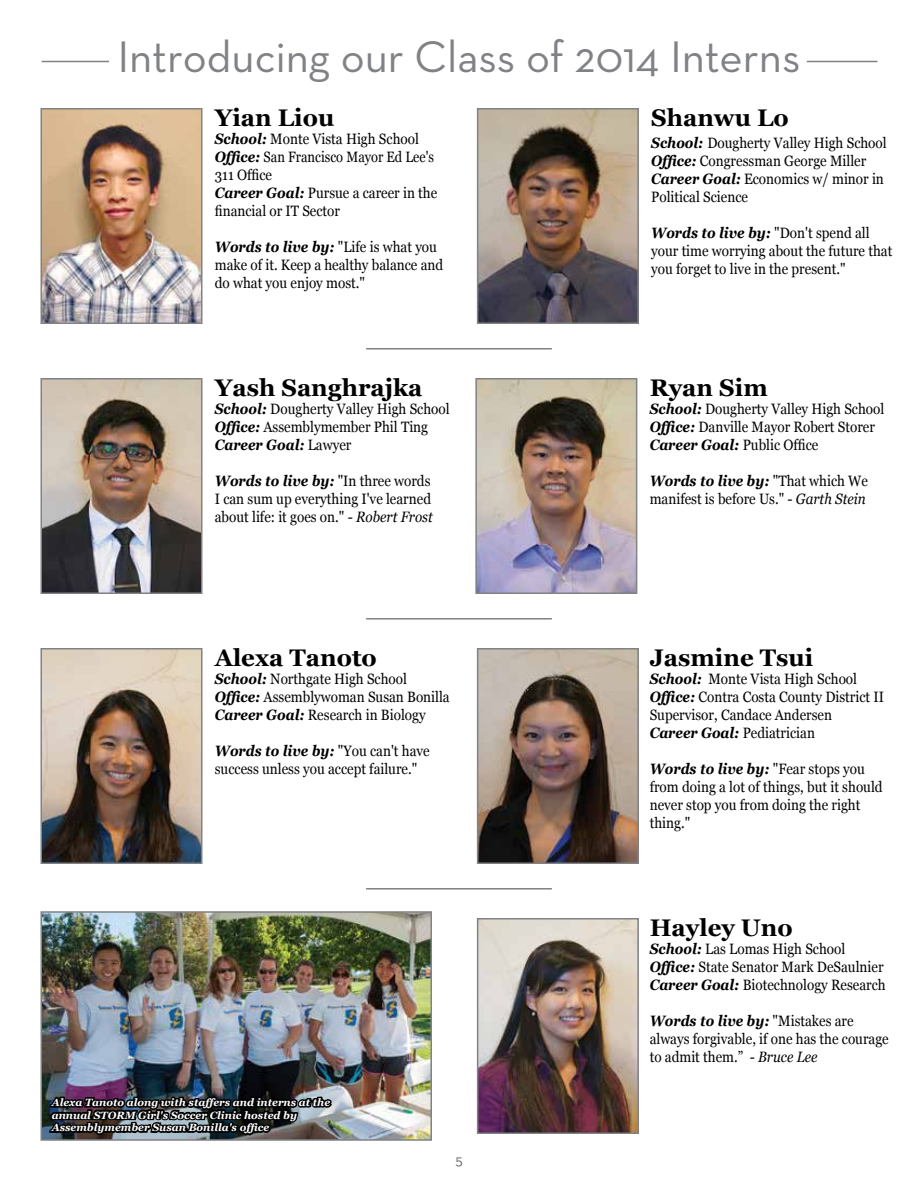
<style>
.page{position:relative;width:918px;height:1188px;background:#fff}
.page>*{position:absolute;margin:0;border:0;box-sizing:border-box;transform-origin:0 0}
.t1{font:45px "Neutra Text";color:#808285}
.t2{font:700 24px "Georgia";color:#000}
.t3{font:15px/18px "Georgia";color:#000;scale:.9 1}
.t4{font:15px "Neutra Text";color:#636466}
.t5{font:italic 700 10.5px/12.6px "Georgia";color:#fff}
.s1{font-weight:700;font-style:italic}
.s2{font-style:italic}
</style>
<div class="page">
<img style="left:43px;top:381px;width:156px;height:210px">
<div style="left:40px;top:378px;width:162px;height:216px;border:2px solid #808285"></div>
<img style="left:478px;top:381px;width:156px;height:210px">
<div style="left:475px;top:378px;width:162px;height:216px;border:2px solid #808285"></div>
<img style="left:43px;top:651px;width:156px;height:210px">
<div style="left:40px;top:648px;width:162px;height:216px;border:2px solid #808285"></div>
<img style="left:480px;top:111px;width:156px;height:210px">
<div style="left:477px;top:108px;width:162px;height:216px;border:2px solid #808285"></div>
<img style="left:480px;top:921px;width:156px;height:210px">
<div style="left:477px;top:918px;width:162px;height:216px;border:2px solid #808285"></div>
<img style="left:480px;top:651px;width:156px;height:210px">
<div style="left:477px;top:648px;width:162px;height:216px;border:2px solid #808285"></div>
<img style="left:43px;top:111px;width:156px;height:210px">
<div style="left:40px;top:108px;width:162px;height:216px;border:2px solid #808285"></div>
<hr style="left:366px;top:348px;width:186px;height:2px;background:#808285">
<hr style="left:366px;top:618px;width:186px;height:2px;background:#808285">
<hr style="left:366px;top:888px;width:186px;height:2px;background:#808285">
<hr style="left:42px;top:61px;width:67px;height:1px;background:#808285">
<hr style="left:807px;top:61px;width:71px;height:1px;background:#808285">
<img style="left:43px;top:914px;width:386px;height:224px">
<div style="left:40px;top:911px;width:392px;height:230px;border:2px solid #808285"></div>
<img style="left:47px;top:1068px;width:287px;height:73px">
<h1 class="t1" style="left:117px;top:29px;width:685px">Introducing our Class of 2014 Interns</h1>
<h2 class="t2" style="left:215px;top:102px;width:121px">Yian Liou</h2>
<p class="t3" style="left:215px;top:130px;width:249px"><span class="s1">School:</span> Monte Vista High School<br><span class="s1">Office:</span> San Francisco Mayor Ed Lee's<br>311 Office<br><span class="s1">Career Goal:</span> Pursue a career in the financial or IT Sector</p>
<p class="t3" style="left:215px;top:238px;width:255px"><span class="s1">Words to live by:</span> "Life is what you make of it. Keep a healthy balance and do what you enjoy most."</p>
<h2 class="t2" style="left:215px;top:372px;width:209px">Yash Sanghrajka</h2>
<p class="t3" style="left:215px;top:400px;width:262px"><span class="s1">School:</span> Dougherty Valley High School<br><span class="s1">Office:</span> Assemblymember Phil Ting<br><span class="s1">Career Goal:</span> Lawyer</p>
<p class="t3" style="left:215px;top:472px;width:244px"><span class="s1">Words to live by:</span> "In three words<br>I can sum up everything I've learned about life: it goes on." <span class="s2">- Robert Frost</span></p>
<h2 class="t2" style="left:215px;top:642px;width:164px">Alexa Tanoto</h2>
<p class="t3" style="left:215px;top:670px;width:263px"><span class="s1">School:</span> Northgate High School<br><span class="s1">Office:</span> Assemblywoman Susan Bonilla<br><span class="s1">Career Goal:</span> Research in Biology</p>
<p class="t3" style="left:215px;top:742px;width:240px"><span class="s1">Words to live by:</span> "You can't have success unless you accept failure."</p>
<p class="t5" style="left:52px;top:1096px;width:280px">Alexa Tanoto along with staffers and interns at the annual STORM Girl's Soccer Clinic hosted by<br>Assemblymember Susan Bonilla's office</p>
<p class="t4" style="left:455px;top:1151px;width:9px">5</p>
<h2 class="t2" style="left:651px;top:102px;width:139px">Shanwu Lo</h2>
<p class="t3" style="left:651px;top:134px;width:263px"><span class="s1">School:</span> Dougherty Valley High School<br><span class="s1">Office:</span> Congressman George Miller<br><span class="s1">Career Goal:</span> Economics w/ minor in<br>Political Science</p>
<p class="t3" style="left:651px;top:224px;width:270px"><span class="s1">Words to live by:</span> "Don't spend all your time worrying about the future that you forget to live in the present."</p>
<h2 class="t2" style="left:650px;top:372px;width:120px">Ryan Sim</h2>
<p class="t3" style="left:650px;top:400px;width:262px"><span class="s1">School:</span> Dougherty Valley High School<br><span class="s1">Office:</span> Danville Mayor Robert Storer<br><span class="s1">Career Goal:</span> Public Office</p>
<p class="t3" style="left:650px;top:472px;width:244px"><span class="s1">Words to live by:</span> "That which We manifest is before Us." <span class="s2">- Garth Stein</span></p>
<h2 class="t2" style="left:650px;top:642px;width:165px">Jasmine Tsui</h2>
<p class="t3" style="left:650px;top:670px;width:262px"><span class="s1">School:</span> Monte Vista High School<br><span class="s1">Office:</span> Contra Costa County District II<br>Supervisor, Candace Andersen<br><span class="s1">Career Goal:</span> Pediatrician</p>
<p class="t3" style="left:650px;top:760px;width:260px"><span class="s1">Words to live by:</span> "Fear stops you from doing a lot of things, but it should never stop you from doing the right thing."</p>
<h2 class="t2" style="left:650px;top:912px;width:145px">Hayley Uno</h2>
<p class="t3" style="left:650px;top:940px;width:264px"><span class="s1">School:</span> Las Lomas High School<br><span class="s1">Office:</span> State Senator Mark DeSaulnier<br><span class="s1">Career Goal:</span> Biotechnology Research</p>
<p class="t3" style="left:650px;top:1012px;width:267px"><span class="s1">Words to live by:</span> "Mistakes are always forgivable, if one has the courage to admit them.” <span class="s2">- Bruce Lee</span></p>
</div>
